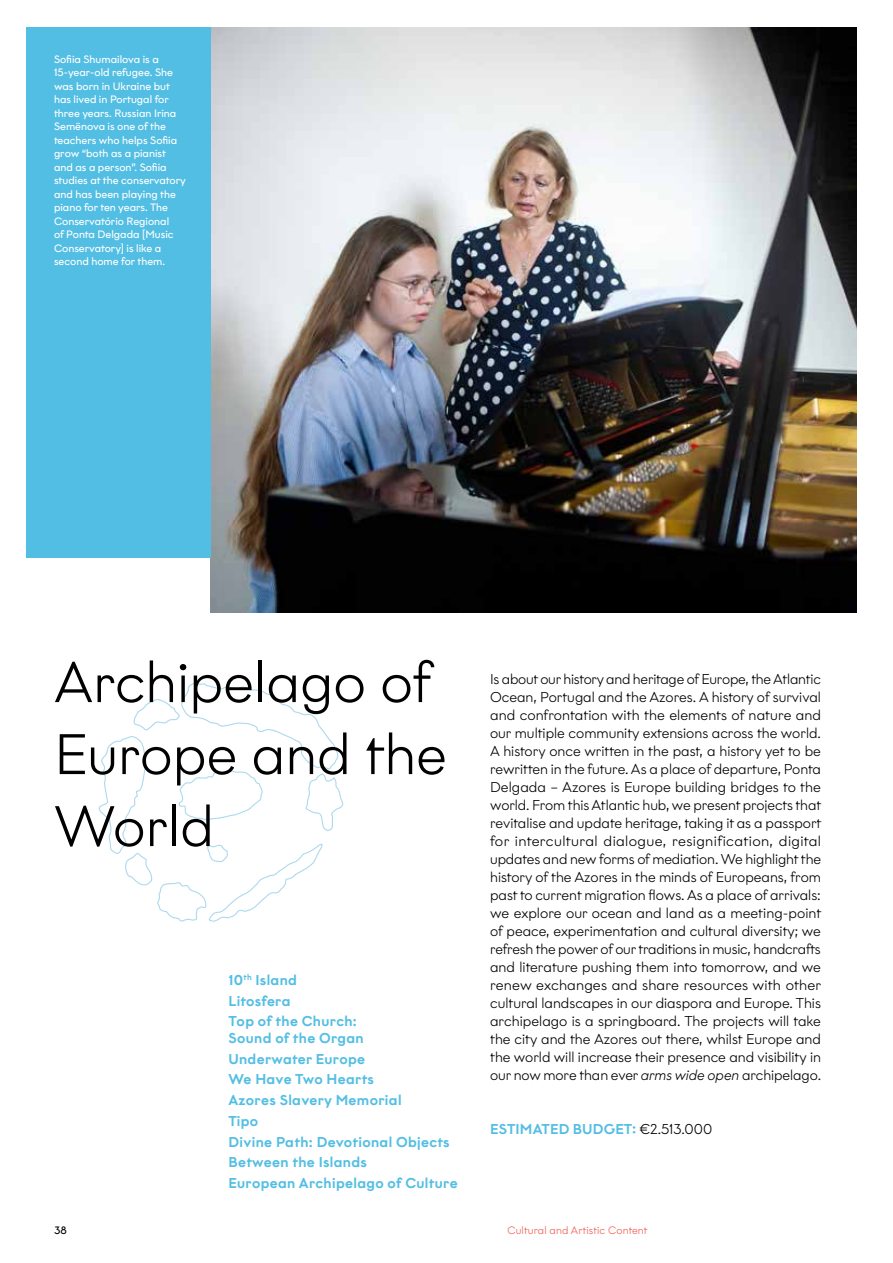
<style>
.page{position:relative;width:893px;height:1263px;background:#fff}
.page>*{position:absolute;margin:0;border:0;box-sizing:border-box;transform-origin:0 0}
.t1{font:300 57px/72px "Graphit";color:#000}
.t2{font:300 14.25px/18px "Graphit";letter-spacing:-.005em;color:#000;text-align:justify}
.t3{font:500 14.25px/20.7px "Graphit";letter-spacing:.025em;color:#53bee3}
.t4{font:10.65px/13.5px "Graphit";color:#fff}
.t5{font:300 10.65px "Graphit";letter-spacing:.01em;color:#f15b4f}
.t6{font:10.65px "Graphit";color:#000}
.s1{font-style:italic}
.s2{font-weight:300;color:#000}
</style>
<div class="page">
<img style="left:210px;top:28px;width:647px;height:584px">
<svg style="left:99px;top:683px;width:245px;height:239px"></svg>
<div style="left:26px;top:28px;width:184px;height:530px;background:#53bee3"></div>
<p class="t4" style="left:54px;top:52px;width:133px">Sofiia Shumailova is a<br>15-year-old refugee. She was born in Ukraine but has lived in Portugal for three years. Russian Irina<br>Semënova is one of the teachers who helps Sofiia grow “both as a pianist and as a person”. Sofiia studies at the conservatory and has been playing the piano for ten years. The<br>Conservatório Regional<br>of Ponta Delgada [Music<br>Conservatory] is like a second home for them.</p>
<h1 class="t1" style="left:54px;top:645px;width:394px">Archipelago of<br>Europe and the<br>World</h1>
<p class="t3" style="left:228px;top:969px;width:130px">10<sup>th</sup> Island<br>Litosfera<br>Top of the Church:</p>
<p class="t3" style="left:228px;top:1027px;width:231px">Sound of the Organ<br>Underwater Europe<br>We Have Two Hearts<br>Azores Slavery Memorial<br>Tipo<br>Divine Path: Devotional Objects<br>Between the Islands<br>European Archipelago of Culture</p>
<p class="t2" style="left:490px;top:670px;width:333px">Is about our history and heritage of Europe, the Atlantic Ocean, Portugal and the Azores. A history of survival and confrontation with the elements of nature and our multiple community extensions across the world.<br>A history once written in the past, a history yet to be rewritten in the future. As a place of departure, Ponta Delgada – Azores is Europe building bridges to the world. From this Atlantic hub, we present projects that revitalise and update heritage, taking it as a passport for intercultural dialogue, resignification, digital updates and new forms of mediation. We highlight the history of the Azores in the minds of Europeans, from past to current migration flows. As a place of arrivals: we explore our ocean and land as a meeting-point of peace, experimentation and cultural diversity; we refresh the power of our traditions in music, handcrafts and literature pushing them into tomorrow, and we renew exchanges and share resources with other cultural landscapes in our diaspora and Europe. This archipelago is a springboard. The projects will take the city and the Azores out there, whilst Europe and the world will increase their presence and visibility in our now more than ever <span class="s1">arms wide open</span> archipelago.</p>
<p class="t3" style="left:490px;top:1118px;width:224px">ESTIMATED BUDGET: <span class="s2">€2.513.000</span></p>
<p class="t6" style="left:54px;top:1224px;width:14px">38</p>
<p class="t5" style="left:507px;top:1224px;width:142px">Cultural and Artistic Content</p>
</div>
